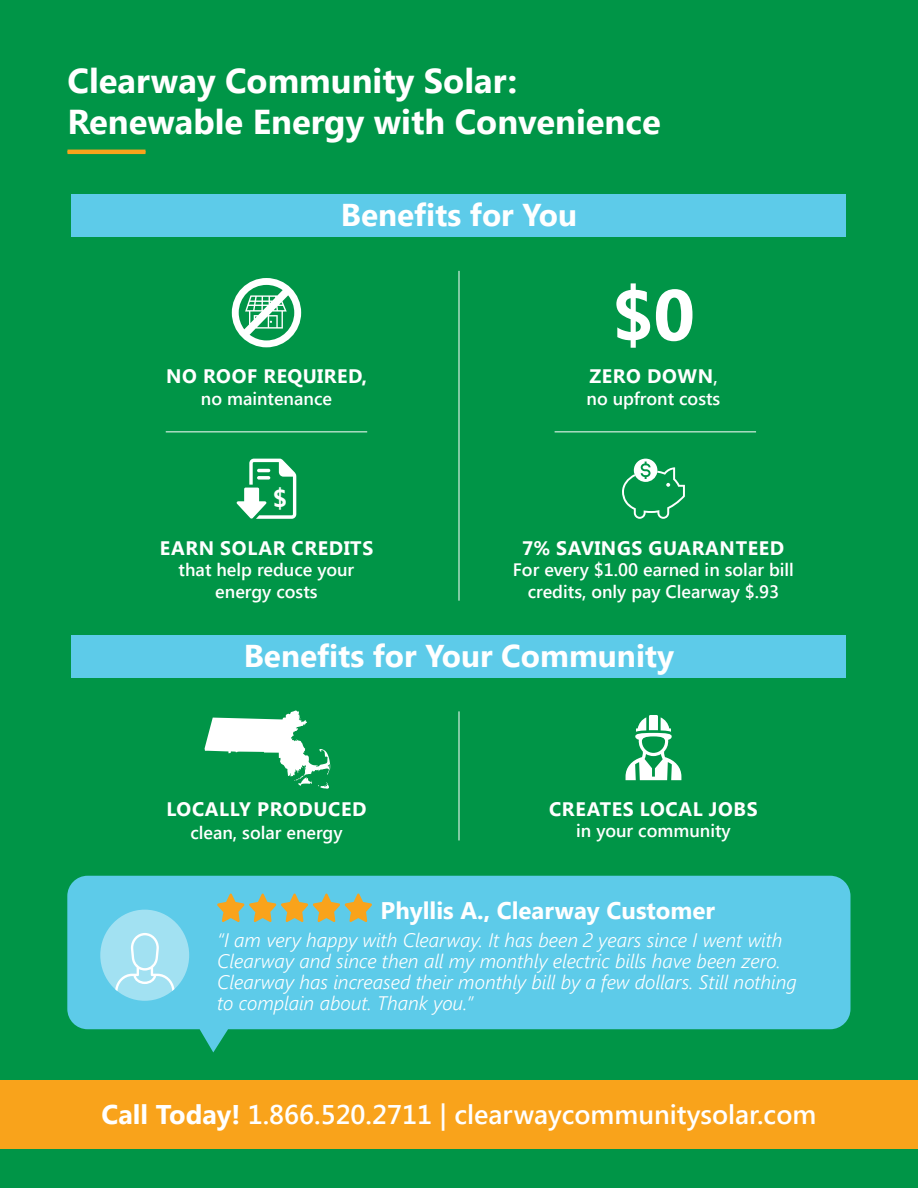
<style>
.page{position:relative;width:918px;height:1188px;background:#009547}
.page>*{position:absolute;margin:0;border:0;box-sizing:border-box;transform-origin:0 0}
.t1{font:700 72px "Segoe UI";color:#fff}
.t2{font:700 34.5px "Segoe UI";color:#fff}
.t3{font:700 31.5px "Segoe UI";color:#fff}
.t4{font:600 27px "Segoe UI";color:#fff}
.t5{font:700 24.9px "Segoe UI";color:#fff}
.t6{font:700 24px "Segoe UI";color:#fff}
.t7{font:italic 300 19.5px/21px "Segoe UI";color:#fff}
.t8{font:700 19.5px "Segoe UI";letter-spacing:.035em;color:#fff}
.t9{font:600 18px/21.6px "Segoe UI";color:#fff;text-align:center}
.s1{font-weight:600;font-size:18px}
.s2{font-weight:700}
</style>
<div class="page">
<svg style="left:67px;top:876px;width:783px;height:176px;background:#4fc3d2"></svg>
<div style="left:72px;top:194px;width:774px;height:43px;background:#5dcbe9"></div>
<div style="left:72px;top:635px;width:774px;height:43px;background:#5dcbe9"></div>
<hr style="left:68px;top:150px;width:78px;height:4px;background:#f9a31b">
<svg style="left:626px;top:715px;width:55px;height:65px"></svg>
<hr style="left:459px;top:711px;width:1px;height:129px;background:#fff">
<svg style="left:217px;top:894px;width:155px;height:28px;background:#a4b88a"></svg>
<div style="left:100px;top:910px;width:89px;height:91px;background:#a2e1f2;border-radius:50%"></div>
<svg style="left:115px;top:933px;width:59px;height:58px"></svg>
<svg style="left:232px;top:278px;width:69px;height:69px"></svg>
<hr style="left:459px;top:271px;width:1px;height:330px;background:#fff">
<hr style="left:555px;top:432px;width:201px;height:1px;background:#fff">
<hr style="left:166px;top:432px;width:201px;height:1px;background:#fff">
<svg style="left:237px;top:459px;width:59px;height:60px"></svg>
<svg style="left:257px;top:476px;width:13px;height:4px"></svg>
<svg style="left:622px;top:459px;width:63px;height:60px"></svg>
<div style="left:0;top:1080px;width:918px;height:68px;background:#f9a31b"></div>
<svg style="left:205px;top:711px;width:125px;height:78px"></svg>
<p class="t2" style="left:68px;top:48px;width:451px">Clearway Community Solar:</p>
<p class="t2" style="left:68px;top:89px;width:595px">Renewable Energy with Convenience</p>
<p class="t3" style="left:341px;top:185px;width:238px">Benefits for You</p>
<p class="t8" style="left:166px;top:358px;width:203px">NO ROOF REQUIRED,</p>
<p class="t9" style="left:201px;top:386px;width:133px">no maintenance</p>
<p class="t1" style="left:612px;top:247px;width:84px">$0</p>
<p class="t8" style="left:589px;top:358px;width:130px">ZERO DOWN<span class="s1">,</span></p>
<p class="t9" style="left:587px;top:386px;width:135px">no upfront costs</p>
<p class="t5" style="left:273px;top:474px;width:16px">$</p>
<p class="t8" style="left:160px;top:529px;width:215px">EARN SOLAR CREDITS</p>
<p class="t9" style="left:179px;top:558px;width:177px">that help reduce your energy costs</p>
<p class="t8" style="left:522px;top:529px;width:264px">7% SAVINGS GUARANTEED</p>
<p class="t9" style="left:513px;top:558px;width:283px">For every $1.00 earned in solar bill credits, only pay Clearway $.93</p>
<p class="t3" style="left:244px;top:626px;width:432px">Benefits for Your Community</p>
<p class="t8" style="left:166px;top:790px;width:202px">LOCALLY PRODUCED</p>
<p class="t9" style="left:190px;top:820px;width:154px">clean, solar energy</p>
<p class="t8" style="left:549px;top:790px;width:210px">CREATES LOCAL JOBS</p>
<p class="t9" style="left:576px;top:819px;width:156px">in your community</p>
<p class="t6" style="left:381px;top:887px;width:336px">Phyllis A., Clearway Customer</p>
<p class="t7" style="left:217px;top:926px;width:581px">“I am very happy with Clearway. It has been 2 years since I went with Clearway and since then all my monthly electric bills have been zero.<br>Clearway has increased their monthly bill by a few dollars. Still nothing to complain about. Thank you.”</p>
<p class="t4" style="left:102px;top:1089px;width:716px"><span class="s2">Call Today!</span> 1.866.520.2711 | clearwaycommunitysolar.com</p>
</div>
